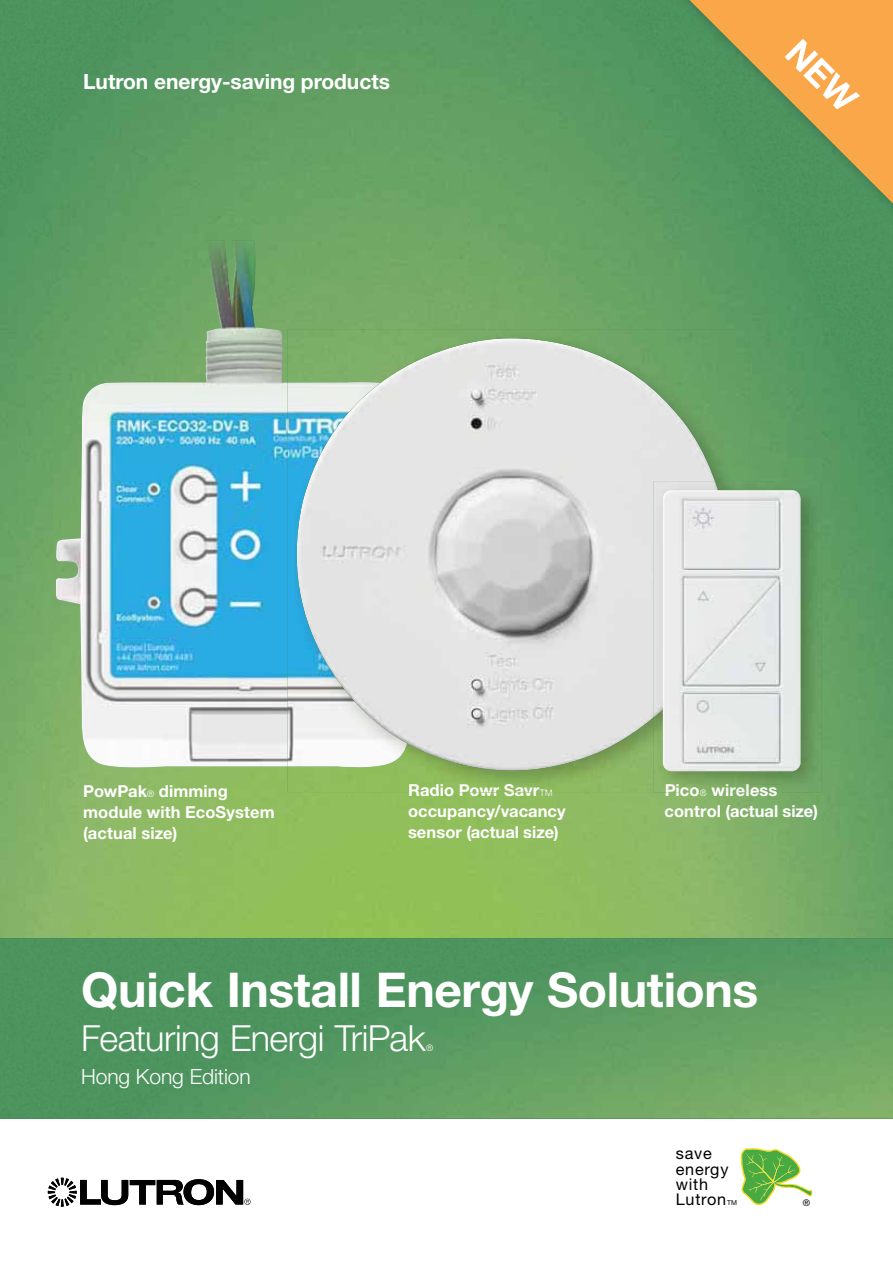
<style>
.page{position:relative;width:893px;height:1263px;background:#fff}
.page>*{position:absolute;margin:0;border:0;box-sizing:border-box;transform-origin:0 0}
.t1{font:700 48px "Helvetica Neue LT Std";letter-spacing:-.01em;color:#fff}
.t2{font:300 36px "Helvetica Neue LT Std";letter-spacing:-.015em;color:#fff}
.t3{font:700 21px "Helvetica Neue LT Std";letter-spacing:-.005em;color:#fff}
.t4{font:300 21px "Helvetica Neue LT Std";letter-spacing:-.005em;color:#fff}
.t5{font:700 16.5px/21px "Helvetica Neue LT Std";letter-spacing:.005em;color:#fff}
.t6{font:700 16.5px "Helvetica Neue LT Std";letter-spacing:.005em;color:#fbfbfb}
.t7{font:16.2px/15.3px "Helvetica Neue LT Std";letter-spacing:.045em;color:#000}
.t8{font:9.15px "Helvetica Neue LT Std";color:#000}
.t9{font:300 9px "Helvetica Neue LT Std";color:#fff}
.t10{font:6.9px "Helvetica Neue LT Std";color:#000}
.s1{font-weight:300;font-size:9px}
.s2{color:#fdfdfd}
.s3{color:#fbfbfa}
.s4{color:#fcfcfc}
.s5{color:#fdfdfc}
.s6{font-weight:300;font-size:9px;color:#fefefe}
.s7{color:#fff}
.s8{color:#fefefe}
.s9{color:#fafafa}
.s10{color:#f4f4f3}
</style>
<div class="page">
<div style="left:0;top:0;width:105px;height:97px;background:#4d935e"></div>
<img style="left:0;top:97px;width:52px;height:10px">
<div style="left:841px;top:222px;width:52px;height:101px;background:#4d945e"></div>
<img style="left:105px;top:0;width:367px;height:323px">
<img style="left:472px;top:0;width:211px;height:329px">
<img style="left:52px;top:54px;width:53px;height:884px">
<div style="left:683px;top:222px;width:52px;height:107px;background:#5c9b62"></div>
<img style="left:0;top:107px;width:53px;height:831px">
<img style="left:735px;top:222px;width:53px;height:259px">
<img style="left:788px;top:222px;width:53px;height:716px">
<img style="left:288px;top:323px;width:185px;height:6px">
<img style="left:840px;top:323px;width:53px;height:615px">
<img style="left:105px;top:767px;width:578px;height:171px">
<img style="left:683px;top:793px;width:105px;height:145px">
<img style="left:409px;top:792px;width:130px;height:4px">
<img style="left:666px;top:793px;width:33px;height:3px">
<img style="left:707px;top:793px;width:75px;height:3px">
<div style="left:0;top:938px;width:473px;height:180px;background:#4d935e"></div>
<img style="left:473px;top:938px;width:420px;height:180px">
<img style="left:316px;top:983px;width:158px;height:135px">
<img style="left:159px;top:1028px;width:158px;height:90px">
<img style="left:107px;top:1091px;width:53px;height:27px">
<img style="left:671px;top:0;width:222px;height:222px">
<svg style="left:741px;top:1148px;width:71px;height:58px"></svg>
<svg style="left:48px;top:1178px;width:203px;height:28px"></svg>
<img style="left:56px;top:240px;width:232px;height:527px">
<img style="left:288px;top:329px;width:102px;height:53px">
<img style="left:390px;top:329px;width:360px;height:51px">
<div style="left:715px;top:380px;width:35px;height:52px;background:#64a064"></div>
<div style="left:715px;top:432px;width:35px;height:49px;background:#68a264"></div>
<img style="left:596px;top:770px;width:58px;height:22px">
<img style="left:288px;top:767px;width:308px;height:25px">
<svg style="left:540px;top:789px;width:12px;height:7px"></svg>
<img style="left:286px;top:382px;width:9px;height:385px">
<img style="left:295px;top:338px;width:420px;height:432px">
<img style="left:654px;top:481px;width:168px;height:312px">
<img style="left:654px;top:481px;width:96px;height:311px">
<svg style="left:700px;top:789px;width:7px;height:7px"></svg>
<img style="left:707px;top:784px;width:43px;height:8px">
<img style="left:654px;top:481px;width:77px;height:236px">
<img style="left:663px;top:490px;width:138px;height:281px">
<svg style="left:689px;top:0;width:204px;height:204px;background:#a19c54"></svg>
<p class="t3" style="left:83px;top:74px;width:308px">Lutron energy-saving products</p>
<p class="t5" style="left:83px;top:782px;width:193px">PowPak<span class="s1">®</span> dimming module with EcoSystem (actual size)</p>
<p class="t5" style="left:408px;top:781px;width:146px">Radio Po<span class="s2">wr</span> <span class="s3">S</span><span class="s4">av</span><span class="s5">r</span><span class="s6">TM</span></p>
<p class="t6" style="left:665px;top:784px;width:114px"><span class="s7">Pi</span><span class="s8">co</span><span class="s6">®</span> w<span class="s9">ir</span><span class="s10">el</span>ess</p>
<p class="t5" style="left:408px;top:802px;width:159px">occupancy/vacancy sensor (actual size)</p>
<p class="t5" style="left:665px;top:802px;width:155px">control (actual size)</p>
<h1 class="t1" style="left:81px;top:973px;width:679px">Quick Install Energy Solutions</h1>
<h2 class="t2" style="left:81px;top:1025px;width:346px">Featuring Energi TriPak</h2>
<p class="t9" style="left:426px;top:1044px;width:9px">®</p>
<p class="t4" style="left:81px;top:1069px;width:171px">Hong Kong Edition</p>
<p class="t7" style="left:676px;top:1148px;width:54px">save energy with<br>Lutron</p>
<p class="t10" style="left:727px;top:1200px;width:12px">TM</p>
<p class="t8" style="left:803px;top:1199px;width:9px">®</p>
</div>
